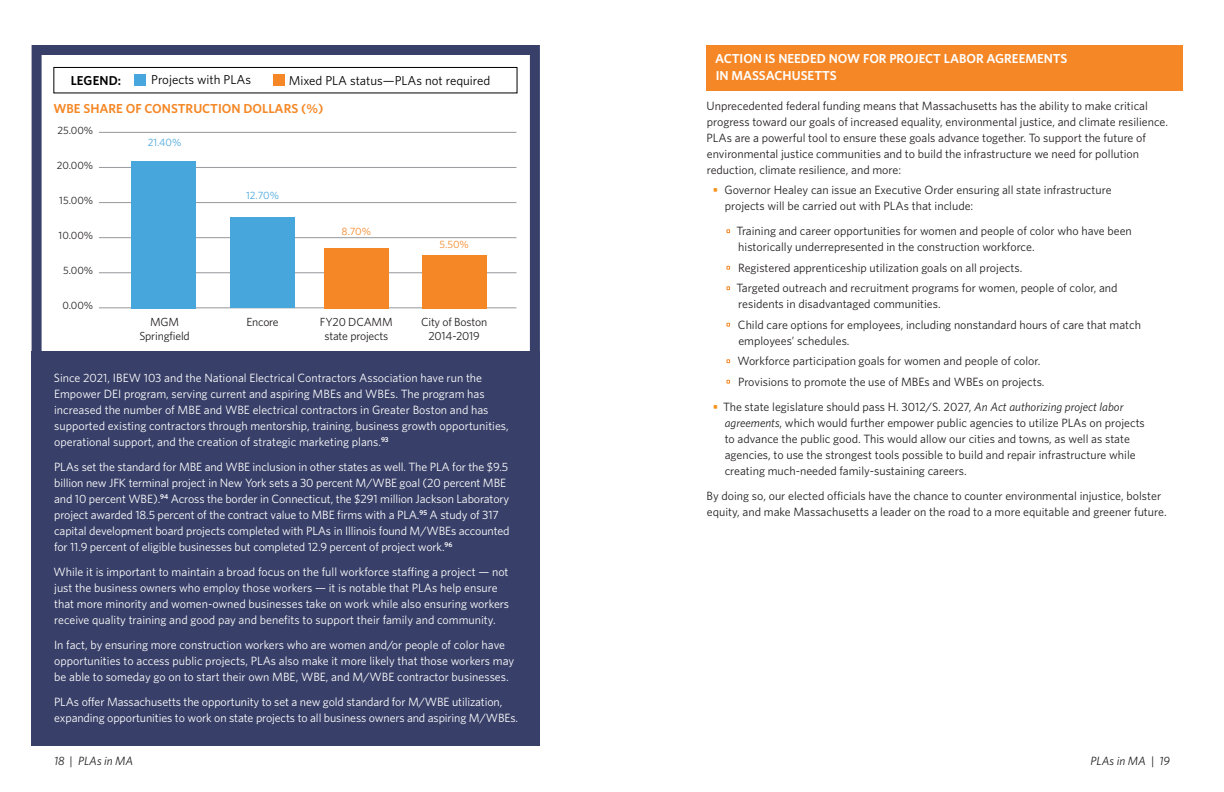
<style>
.page{position:relative;width:1224px;height:792px;background:#fff}
.page>*{position:absolute;margin:0;border:0;box-sizing:border-box;transform-origin:0 0}
.H2_orange_bar{font:600 13px/17px "Whitney";color:#fff}
.t1{font:600 13px "Whitney";color:#f58726}
.t2{font:12.9px "Whitney";color:#000}
.t3{font:600 12.9px "Whitney";letter-spacing:.01em;color:#000}
.body{font:12px/16px "Whitney";color:#fff}
.body-2{font:12px/16px "Whitney";color:#231f20}
.t4{font:italic 12px "Whitney";color:#231f20}
.t5{font:11.8px/14.1px "Whitney";letter-spacing:-.015em;color:#231f20;text-align:center}
.body-3{font:10.6px "Whitney";color:#231f20}
.body-4{font:10.6px "Whitney";color:#47a6dc}
.body-5{font:10.6px "Whitney";color:#f58726}
.s1{font-weight:600;color:#f7941e}
.s2{color:#f58726}
.s3{font-style:italic}
</style>
<div class="page">
<svg style="left:31px;top:45px;width:509px;height:306px"></svg>
<div style="left:31px;top:351px;width:509px;height:395px;background:#383f68"></div>
<div style="left:706px;top:45px;width:478px;height:45px;background:#f58726"></div>
<div style="left:134px;top:74px;width:12px;height:12px;background:#47a6dc"></div>
<div style="left:53px;top:67px;width:465px;height:26px;border:1px solid #000"></div>
<div style="left:273px;top:74px;width:12px;height:12px;background:#f58726"></div>
<hr style="left:99px;top:167px;width:417px;height:1px;background:#9b9da0">
<hr style="left:99px;top:132px;width:417px;height:1px;background:#9b9da0">
<hr style="left:99px;top:202px;width:417px;height:1px;background:#9b9da0">
<hr style="left:99px;top:237px;width:417px;height:1px;background:#9b9da0">
<hr style="left:99px;top:272px;width:417px;height:1px;background:#9b9da0">
<hr style="left:99px;top:307px;width:417px;height:1px;background:#9b9da0">
<div style="left:132px;top:161px;width:64px;height:147px;background:#47a6dc"></div>
<div style="left:422px;top:255px;width:65px;height:53px;background:#f58726"></div>
<div style="left:230px;top:217px;width:65px;height:91px;background:#47a6dc"></div>
<div style="left:324px;top:248px;width:65px;height:60px;background:#f58726"></div>
<p class="t3" style="left:71px;top:72px;width:52px">LEGEND:</p>
<p class="t2" style="left:151px;top:72px;width:101px">Projects with PLAs</p>
<p class="t2" style="left:289px;top:72px;width:203px">Mixed PLA status—PLAs not required</p>
<h3 class="t1" style="left:54px;top:100px;width:271px">WBE SHARE OF CONSTRUCTION DOLLARS (%)</h3>
<p class="body-3" style="left:57px;top:124px;width:37px">25.00%</p>
<p class="body-3" style="left:57px;top:159px;width:38px">20.00%</p>
<p class="body-3" style="left:59px;top:194px;width:36px">15.00%</p>
<p class="body-3" style="left:59px;top:229px;width:36px">10.00%</p>
<p class="body-3" style="left:63px;top:264px;width:32px">5.00%</p>
<p class="body-3" style="left:62px;top:300px;width:32px">0.00%</p>
<p class="body-4" style="left:148px;top:136px;width:35px">21.40%</p>
<p class="body-4" style="left:246px;top:189px;width:34px">12.70%</p>
<p class="t5" style="left:139px;top:314px;width:52px">MGM<br>Springfield</p>
<p class="t5" style="left:246px;top:314px;width:34px">Encore</p>
<p class="body-5" style="left:342px;top:225px;width:31px">8.70%</p>
<p class="t5" style="left:320px;top:314px;width:74px">FY20 DCAMM state projects</p>
<p class="body-5" style="left:439px;top:238px;width:31px">5.50%</p>
<p class="t5" style="left:421px;top:314px;width:68px">City of Boston<br>2014-2019</p>
<p class="body" style="left:54px;top:370px;width:457px">Since 2021, IBEW 103 and the National Electrical Contractors Association have run the Empower DEI program, serving current and aspiring MBEs and WBEs. The program has increased the number of MBE and WBE electrical contractors in Greater Boston and has supported existing contractors through mentorship, training, business growth opportunities, operational support, and the creation of strategic marketing plans.<sup>93</sup></p>
<p class="body" style="left:54px;top:459px;width:457px">PLAs set the standard for MBE and WBE inclusion in other states as well. The PLA for the $9.5 billion new JFK terminal project in New York sets a 30 percent M/WBE goal (20 percent MBE and 10 percent WBE).<sup>94</sup> Across the border in Connecticut, the $291 million Jackson Laboratory project awarded 18.5 percent of the contract value to MBE firms with a PLA.<sup>95</sup> A study of 317 capital development board projects completed with PLAs in Illinois found M/WBEs accounted for 11.9 percent of eligible businesses but completed 12.9 percent of project work.<sup>96</sup></p>
<p class="body" style="left:53px;top:564px;width:457px">While it is important to maintain a broad focus on the full workforce staffing a project — not just the business owners who employ those workers — it is notable that PLAs help ensure that more minority and women-owned businesses take on work while also ensuring workers receive quality training and good pay and benefits to support their family and community.</p>
<p class="body" style="left:54px;top:637px;width:462px">In fact, by ensuring more construction workers who are women and/or people of color have opportunities to access public projects, PLAs also make it more likely that those workers may be able to someday go on to start their own MBE, WBE, and M/WBE contractor businesses.</p>
<p class="body" style="left:54px;top:694px;width:466px">PLAs offer Massachusetts the opportunity to set a new gold standard for M/WBE utilization, expanding opportunities to work on state projects to all business owners and aspiring M/WBEs.</p>
<p class="H2_orange_bar" style="left:715px;top:50px;width:354px">ACTION IS NEEDED NOW FOR PROJECT LABOR AGREEMENTS<br>IN MASSACHUSETTS</p>
<p class="body-2" style="left:707px;top:97px;width:463px">Unprecedented federal funding means that Massachusetts has the ability to make critical progress toward our goals of increased equality, environmental justice, and climate resilience.<br>PLAs are a powerful tool to ensure these goals advance together. To support the future of environmental justice communities and to build the infrastructure we need for pollution reduction, climate resilience, and more:</p>
<p class="body-2" style="left:725px;top:182px;width:388px;text-indent:-12px"><span class="s1">•</span> Governor Healey can issue an Executive Order ensuring all state infrastructure projects will be carried out with PLAs that include:</p>
<p class="body-2" style="left:738px;top:223px;width:395px;text-indent:-13px"><span class="s2">•</span> Training and career opportunities for women and people of color who have been historically underrepresented in the construction workforce.</p>
<p class="body-2" style="left:726px;top:259px;width:298px"><span class="s2">•</span> Registered apprenticeship utilization goals on all projects.</p>
<p class="body-2" style="left:738px;top:280px;width:381px;text-indent:-13px"><span class="s2">•</span> Targeted outreach and recruitment programs for women, people of color, and residents in disadvantaged communities.</p>
<p class="body-2" style="left:738px;top:316px;width:404px;text-indent:-13px"><span class="s2">•</span> Child care options for employees, including nonstandard hours of care that match employees’ schedules.</p>
<p class="body-2" style="left:726px;top:353px;width:316px"><span class="s2">•</span> Workforce participation goals for women and people of color.</p>
<p class="body-2" style="left:726px;top:373px;width:320px"><span class="s2">•</span> Provisions to promote the use of MBEs and WBEs on projects.</p>
<p class="body-2" style="left:725px;top:398px;width:422px;text-indent:-12px"><span class="s1">•</span> The state legislature should pass H. 3012/S. 2027, <span class="s3">An Act authorizing project labor agreements</span>, which would further empower public agencies to utilize PLAs on projects to advance the public good. This would allow our cities and towns, as well as state agencies, to use the strongest tools possible to build and repair infrastructure while creating much-needed family-sustaining careers.</p>
<p class="body-2" style="left:707px;top:487px;width:462px">By doing so, our elected officials have the chance to counter environmental injustice, bolster equity, and make Massachusetts a leader on the road to a more equitable and greener future.</p>
<p class="t4" style="left:54px;top:753px;width:81px">18 | PLAs in MA</p>
<p class="t4" style="left:1091px;top:753px;width:81px">PLAs in MA | 19</p>
</div>
